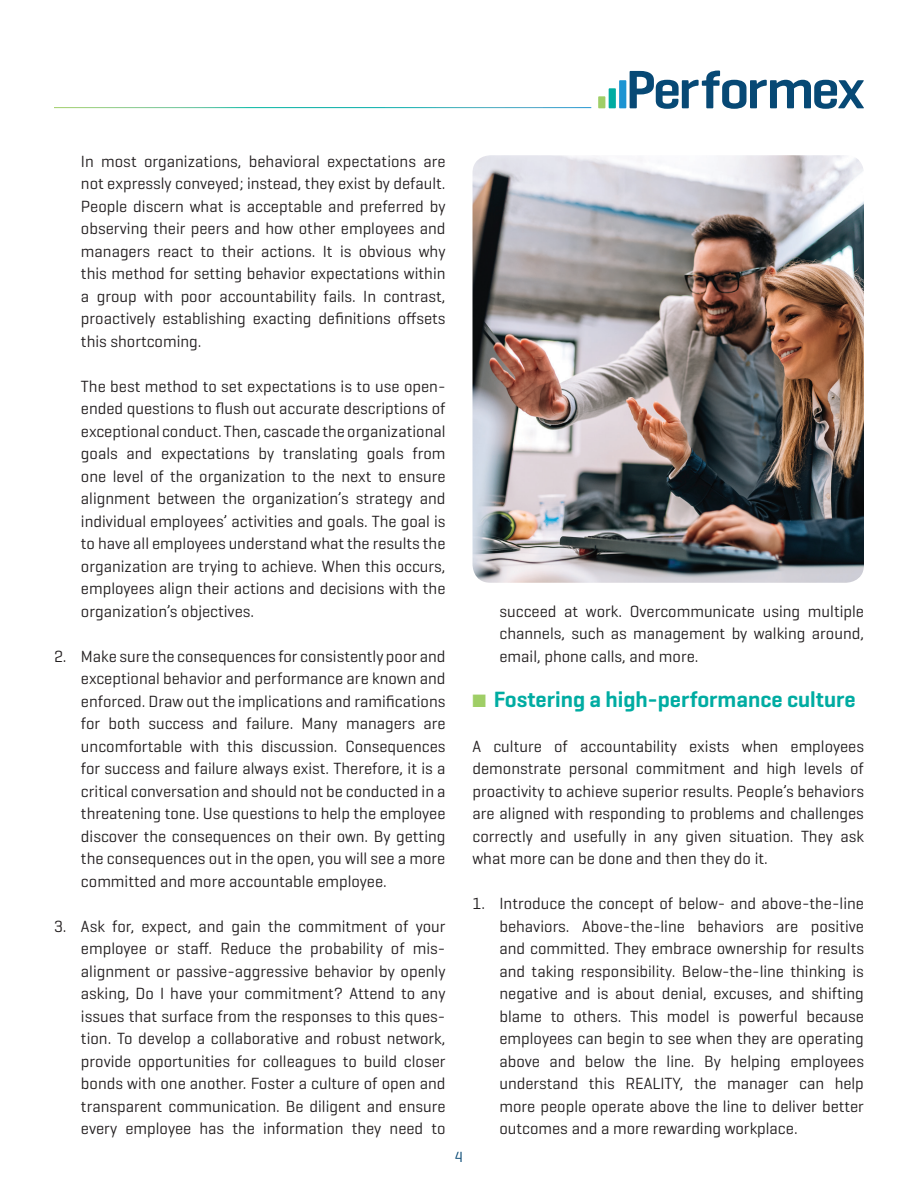
<style>
.page{position:relative;width:918px;height:1188px;background:#fff}
.page>*{position:absolute;margin:0;border:0;box-sizing:border-box;transform-origin:0 0}
.t1{font:600 22.5px "Geogrotesque";color:#00aca2}
.t2{font:16.5px/22.5px "Geogrotesque";color:#231f20;text-align:justify}
.t3{font:15px "Geogrotesque";color:#074874}
.s1{color:#9fce66}
</style>
<div class="page">
<svg style="left:598px;top:71px;width:266px;height:38px"></svg>
<img style="left:472px;top:155px;width:392px;height:428px">
<p class="t2" style="left:81px;top:149px;width:366px">In most organizations, behavioral expectations are not expressly conveyed; instead, they exist by default.<br>People discern what is acceptable and preferred by observing their peers and how other employees and managers react to their actions. It is obvious why this method for setting behavior expectations within a group with poor accountability fails. In contrast, proactively establishing exacting definitions offsets this shortcoming.</p>
<p class="t2" style="left:81px;top:374px;width:366px;text-align:left">The best method to set expectations is to use open&shy;ended questions to flush out accurate descriptions of exceptional conduct. Then, cascade the organizational goals and expectations by translating goals from one level of the organization to the next to ensure alignment between the organization’s strategy and individual employees’ activities and goals. The goal is to have all employees understand what the results the organization are trying to achieve. When this occurs, employees align their actions and decisions with the organization’s objectives.</p>
<p class="t2" style="left:81px;top:644px;width:366px;text-indent:-27px">2. Make sure the consequences for consistently poor and exceptional behavior and performance are known and enforced. Draw out the implications and ramifications for both success and failure. Many managers are uncomfortable with this discussion. Consequences for success and failure always exist. Therefore, it is a critical conversation and should not be conducted in a threatening tone. Use questions to help the employee discover the consequences on their own. By getting the consequences out in the open, you will see a more committed and more accountable employee.</p>
<p class="t2" style="left:81px;top:914px;width:366px;text-indent:-27px">3. Ask for, expect, and gain the commitment of your employee or staff. Reduce the probability of mis&shy;alignment or passive-aggressive behavior by openly asking, Do I have your commitment? Attend to any issues that surface from the responses to this ques&shy;tion. To develop a collaborative and robust network, provide opportunities for colleagues to build closer bonds with one another. Foster a culture of open and transparent communication. Be diligent and ensure every employee has the information they need to</p>
<p class="t3" style="left:455px;top:1147px;width:10px">4</p>
<p class="t2" style="left:500px;top:599px;width:366px">succeed at work. Overcommunicate using multiple channels, such as management by walking around, email, phone calls, and more.</p>
<h1 class="t1" style="left:472px;top:685px;width:385px"><span class="s1">■</span> Fostering a high-performance culture</h1>
<p class="t2" style="left:472px;top:734px;width:393px">A culture of accountability exists when employees demonstrate personal commitment and high levels of proactivity to achieve superior results. People’s behaviors are aligned with responding to problems and challenges correctly and usefully in any given situation. They ask what more can be done and then they do it.</p>
<p class="t2" style="left:499px;top:892px;width:366px;text-indent:-27px">1. Introduce the concept of below- and above-the-line behaviors. Above-the-line behaviors are positive and committed. They embrace ownership for results and taking responsibility. Below-the-line thinking is negative and is about denial, excuses, and shifting blame to others. This model is powerful because employees can begin to see when they are operating above and below the line. By helping employees understand this REALITY, the manager can help more people operate above the line to deliver better outcomes and a more rewarding workplace.</p>
</div>
